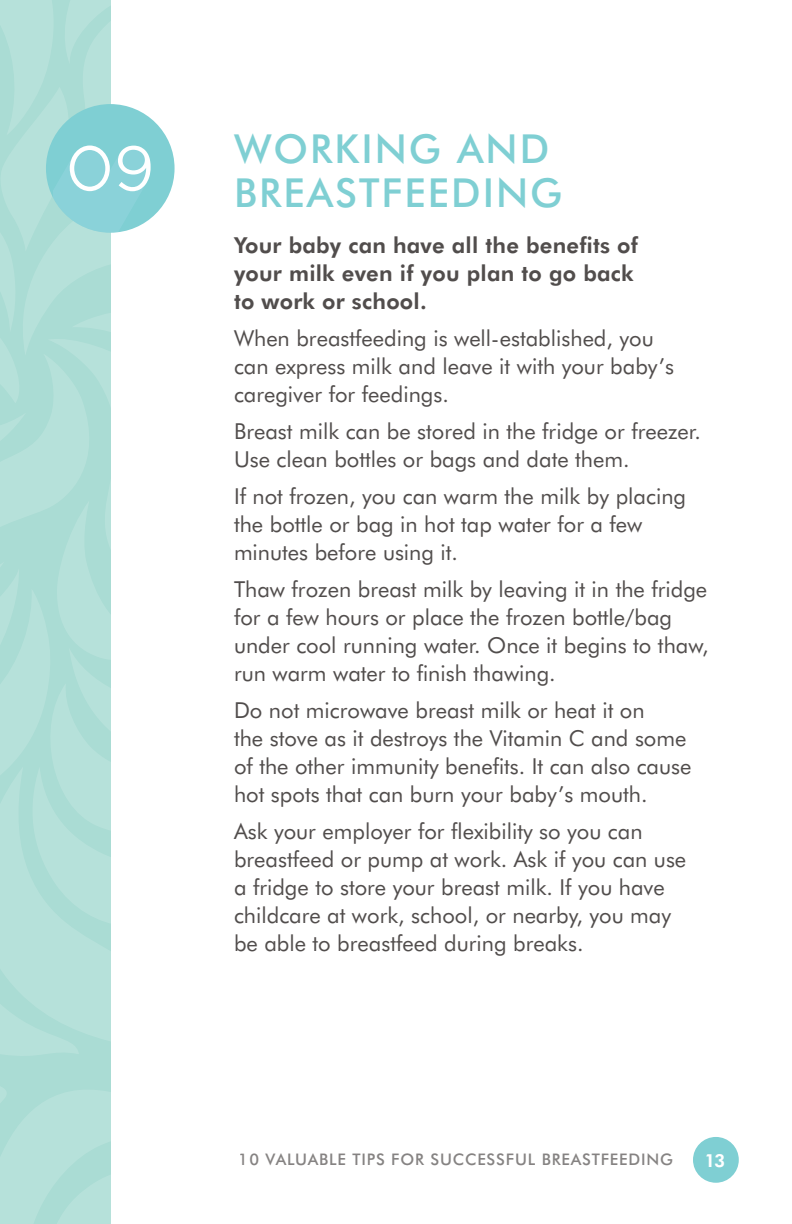
<style>
.page{position:relative;width:792px;height:1224px;background:#fff}
.page>*{position:absolute;margin:0;border:0;box-sizing:border-box;transform-origin:0 0}
.t1{font:500 40px/44px "Futura BT";letter-spacing:.05em;color:#7fcfd3}
.Bullets{font:22px/28px "Futura BT";color:#514d4c}
.Body{font:22px/28px "Futura BT";color:#514d4c}
.Body-2{font:800 22px/28px "Futura BT";letter-spacing:.01em;color:#514d4c}
.t2{font:800 18px "Futura BT";color:#fff}
.t3{font:500 16px "Futura BT";letter-spacing:.05em;color:#514d4c}
</style>
<div class="page">
<div style="left:46px;top:104px;width:129px;height:129px;background:#7fcfd3;border-radius:50%"></div>
<svg style="left:110px;top:158px;width:40px;height:75px;fill:#8ad2d9"></svg>
<svg style="left:118px;top:146px;width:33px;height:45px"></svg>
<svg style="left:0;top:0;width:110px;height:1224px;background:#afded7"></svg>
<div style="left:693px;top:1137px;width:46px;height:46px;background:#7fcfd3;border-radius:50%"></div>
<h1 class="t1" style="left:234px;top:126px;width:330px">WORKING AND<br>BREASTFEEDING</h1>
<p class="Body-2" style="left:234px;top:231px;width:406px">Your baby can have all the benefits of your milk even if you plan to go back to work or school.</p>
<p class="Body" style="left:234px;top:324px;width:442px">When breastfeeding is well-established, you can express milk and leave it with your baby’s caregiver for feedings.</p>
<p class="Bullets" style="left:234px;top:417px;width:468px">Breast milk can be stored in the fridge or freezer.<br>Use clean bottles or bags and date them.</p>
<p class="Bullets" style="left:234px;top:482px;width:454px">If not frozen, you can warm the milk by placing the bottle or bag in hot tap water for a few minutes before using it.</p>
<p class="Bullets" style="left:234px;top:575px;width:476px">Thaw frozen breast milk by leaving it in the fridge for a few hours or place the frozen bottle/bag under cool running water. Once it begins to thaw, run warm water to finish thawing.</p>
<p class="Bullets" style="left:234px;top:696px;width:459px">Do not microwave breast milk or heat it on<br>the stove as it destroys the Vitamin C and some of the other immunity benefits. It can also cause hot spots that can burn your baby’s mouth.</p>
<p class="Bullets" style="left:234px;top:817px;width:454px">Ask your employer for flexibility so you can breastfeed or pump at work. Ask if you can use a fridge to store your breast milk. If you have childcare at work, school, or nearby, you may be able to breastfeed during breaks.</p>
<p class="t3" style="left:239px;top:1150px;width:436px">10 VALUABLE TIPS FOR SUCCESSFUL BREASTFEEDING</p>
<p class="t2" style="left:705px;top:1150px;width:22px">13</p>
</div>
